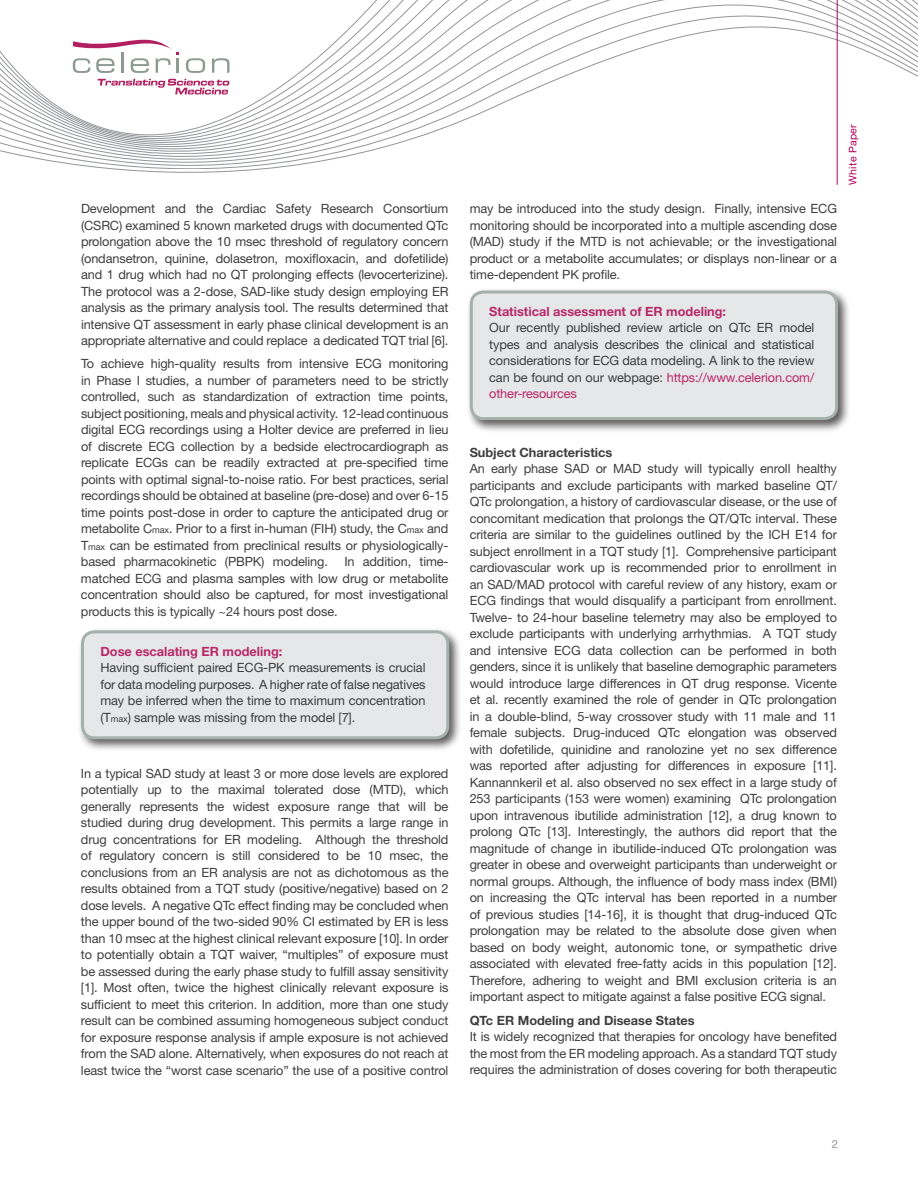
<style>
.page{position:relative;width:918px;height:1188px;background:#fff}
.page>*{position:absolute;margin:0;border:0;box-sizing:border-box;transform-origin:0 0}
.t1{font:12.75px/16.5px "Helvetica Neue LT Std";letter-spacing:-.01em;color:#3e3e3f;text-align:justify}
.t2{font:700 12.75px "Helvetica Neue LT Std";color:#b82768}
.t3{font:700 12.75px "Helvetica Neue LT Std";color:#3e3e3f}
.t4{font:11.25px "Helvetica Neue LT Std";color:#939598}
.t5{font:10.5px "Helvetica Neue LT Std";letter-spacing:.025em;color:#b1015c}
.s1{font-size:9px}
.s2{color:#b82768}
</style>
<div class="page">
<svg style="left:361px;top:5px;width:557px;height:11px"></svg>
<svg style="left:350px;top:16px;width:568px;height:11px"></svg>
<svg style="left:0;top:27px;width:918px;height:146px"></svg>
<svg style="left:186px;top:58px;width:19px;height:15px"></svg>
<svg style="left:212px;top:58px;width:17px;height:15px"></svg>
<svg style="left:73px;top:40px;width:106px;height:33px"></svg>
<svg style="left:98px;top:79px;width:131px;height:16px"></svg>
<hr style="left:837px;top:0;width:1px;height:185px;background:#b1015c">
<div style="left:466px;top:287px;width:385px;height:146px;background:#231f20;opacity:.75"></div>
<div style="left:471px;top:292px;width:366px;height:127px;background:#e6e7e9;border-radius:12px"></div>
<div style="left:470px;top:291px;width:368px;height:129px;border:3px solid #a3b1aa;border-radius:12px"></div>
<div style="left:78px;top:627px;width:384px;height:125px;background:#231f20;opacity:.75"></div>
<div style="left:83px;top:632px;width:365px;height:106px;background:#e6e7e9;border-radius:12px"></div>
<div style="left:81px;top:630px;width:368px;height:109px;border:3px solid #a3b1aa;border-radius:12px"></div>
<p class="t1" style="left:81px;top:200px;width:369px">Development and the Cardiac Safety Research Consortium (CSRC) examined 5 known marketed drugs with documented QTc prolongation above the 10 msec threshold of regulatory concern (ondansetron, quinine, dolasetron, moxifloxacin, and dofetilide) and 1 drug which had no QT prolonging effects (levocerterizine).<br>The protocol was a 2-dose, SAD-like study design employing ER analysis as the primary analysis tool. The results determined that intensive QT assessment in early phase clinical development is an appropriate alternative and could replace a dedicated TQT trial [6].</p>
<p class="t1" style="left:81px;top:356px;width:369px">To achieve high-quality results from intensive ECG monitoring in Phase I studies, a number of parameters need to be strictly controlled, such as standardization of extraction time points, subject positioning, meals and physical activity. 12-lead continuous digital ECG recordings using a Holter device are preferred in lieu of discrete ECG collection by a bedside electrocardiograph as replicate ECGs can be readily extracted at pre-specified time points with optimal signal-to-noise ratio. For best practices, serial recordings should be obtained at baseline (pre-dose) and over 6-15 time points post-dose in order to capture the anticipated drug or metabolite C<span class="s1">max</span>. Prior to a first in-human (FIH) study, the C<span class="s1">max</span> and T<span class="s1">max</span> can be estimated from preclinical results or physiologically&shy;based pharmacokinetic (PBPK) modeling.</p>
<p class="t1" style="left:81px;top:554px;width:369px;text-indent:263px">In addition, time&shy;matched ECG and plasma samples with low drug or metabolite concentration should also be captured, for most investigational products this is typically ~24 hours post dose.</p>
<p class="t2" style="left:100px;top:643px;width:183px">Dose escalating ER modeling:</p>
<p class="t1" style="left:100px;top:659px;width:327px">Having sufficient paired ECG-PK measurements is crucial for data modeling purposes. A higher rate of false negatives may be inferred when the time to maximum concentration (T<span class="s1">max</span>) sample was missing from the model [7].</p>
<p class="t1" style="left:81px;top:765px;width:369px">In a typical SAD study at least 3 or more dose levels are explored potentially up to the maximal tolerated dose (MTD), which generally represents the widest exposure range that will be studied during drug development. This permits a large range in drug concentrations for ER modeling. Although the threshold of regulatory concern is still considered to be 10 msec, the conclusions from an ER analysis are not as dichotomous as the results obtained from a TQT study (positive/negative) based on 2 dose levels. A negative QTc effect finding may be concluded when the upper bound of the two-sided 90% CI estimated by ER is less than 10 msec at the highest clinical relevant exposure [10]. In order to potentially obtain a TQT waiver, “multiples” of exposure must be assessed during the early phase study to fulfill assay sensitivity [1]. Most often, twice the highest clinically relevant exposure is sufficient to meet this criterion. In addition, more than one study result can be combined assuming homogeneous subject conduct for exposure response analysis if ample exposure is not achieved from the SAD alone. Alternatively, when exposures do not reach at least twice the “worst case scenario” the use of a positive control</p>
<p class="t1" style="left:470px;top:200px;width:369px">may be introduced into the study design. Finally, intensive ECG monitoring should be incorporated into a multiple ascending dose (MAD) study if the MTD is not achievable; or the investigational product or a metabolite accumulates; or displays non-linear or a time-dependent PK profile.</p>
<p class="t2" style="left:489px;top:303px;width:238px">Statistical assessment of ER modeling:</p>
<p class="t1" style="left:489px;top:319px;width:327px">Our recently published review article on QTc ER model types and analysis describes the clinical and statistical considerations for ECG data modeling. A link to the review can be found on our webpage: <span class="s2">https://www.celerion.com/ other-resources</span></p>
<p class="t5" style="left:847px;top:185px;width:62px;rotate:-90deg">White Paper</p>
<p class="t3" style="left:470px;top:445px;width:144px">Subject Characteristics</p>
<p class="t1" style="left:470px;top:460px;width:369px">An early phase SAD or MAD study will typically enroll healthy participants and exclude participants with marked baseline QT/ QTc prolongation, a history of cardiovascular disease, or the use of concomitant medication that prolongs the QT/QTc interval. These criteria are similar to the guidelines outlined by the ICH E14 for subject enrollment in a TQT study [1]. Comprehensive participant cardiovascular work up is recommended prior to enrollment in an SAD/MAD protocol with careful review of any history, exam or ECG findings that would disqualify a participant from enrollment.<br>Twelve- to 24-hour baseline telemetry may also be employed to exclude participants with underlying arrhythmias. A TQT study and intensive ECG data collection can be performed in both genders, since it is unlikely that baseline demographic parameters would introduce large differences in QT drug response. Vicente et al. recently examined the role of gender in QTc prolongation in a double-blind, 5-way crossover study with 11 male and 11 female subjects. Drug-induced QTc elongation was observed with dofetilide, quinidine and ranolozine yet no sex difference was reported after adjusting for differences in exposure [11].<br>Kannannkeril et al. also observed no sex effect in a large study of 253 participants (153 were women) examining QTc prolongation upon intravenous ibutilide administration [12], a drug known to prolong QTc [13]. Interestingly, the authors did report that the magnitude of change in ibutilide-induced QTc prolongation was greater in obese and overweight participants than underweight or normal groups. Although, the influence of body mass index (BMI) on increasing the QTc interval has been reported in a number of previous studies [14-16], it is thought that drug-induced QTc prolongation may be related to the absolute dose given when based on body weight, autonomic tone, or sympathetic drive associated with elevated free-fatty acids in this population [12].<br>Therefore, adhering to weight and BMI exclusion criteria is an important aspect to mitigate against a false positive ECG signal.</p>
<p class="t3" style="left:470px;top:1012px;width:226px">QTc ER Modeling and Disease States</p>
<p class="t1" style="left:470px;top:1028px;width:369px">It is widely recognized that therapies for oncology have benefited the most from the ER modeling approach. As a standard TQT study requires the administration of doses covering for both therapeutic</p>
<p class="t4" style="left:832px;top:1137px;width:8px">2</p>
</div>
